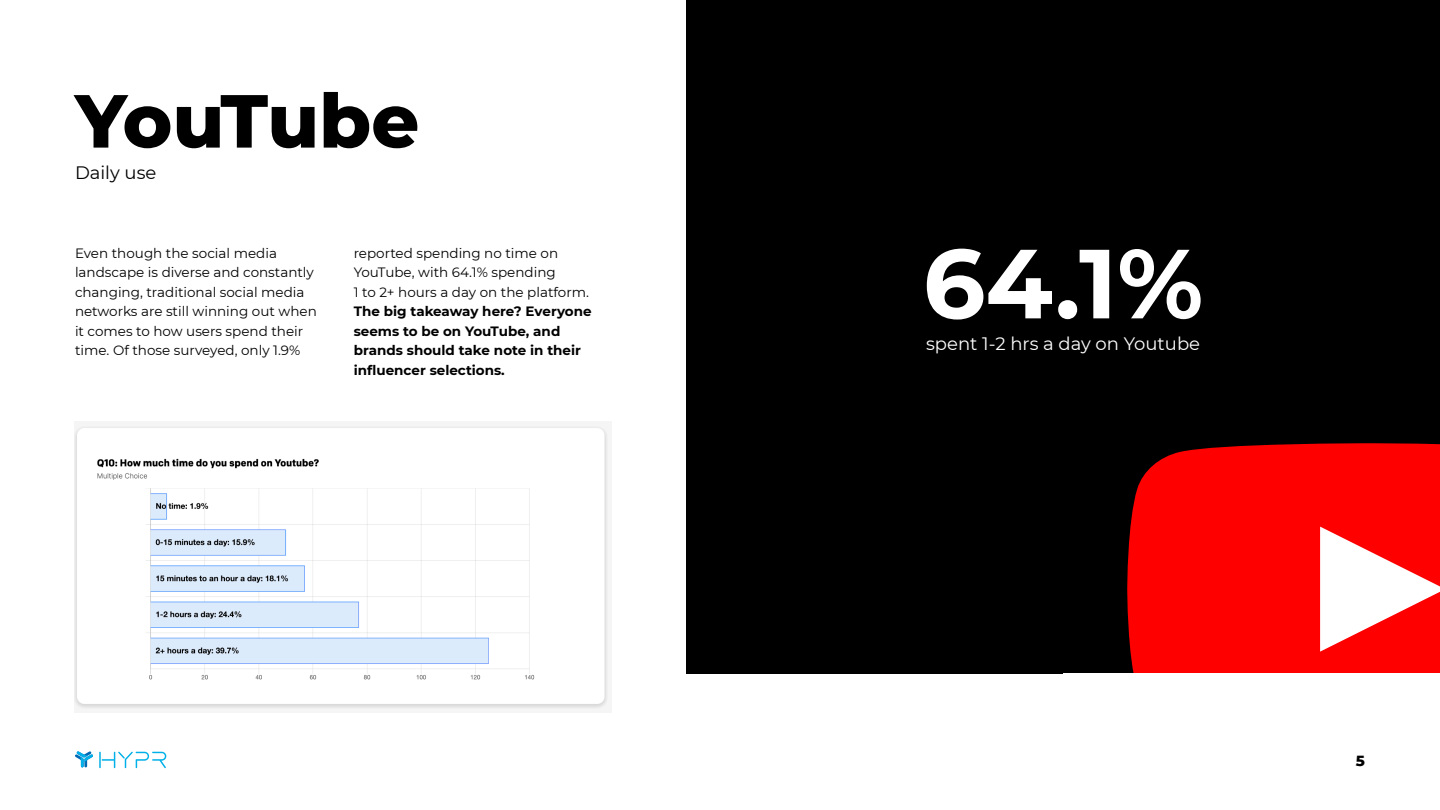
<style>
.page{position:relative;width:1440px;height:810px;background:#fff}
.page>*{position:absolute;margin:0;border:0;box-sizing:border-box;transform-origin:0 0}
.t1{font:700 97.95px "Montserrat";color:#fff}
.t2{font:800 75px "Montserrat";letter-spacing:-.005em;color:#000}
.t3{font:18px "Montserrat";color:#fff}
.t4{font:18px "Montserrat";color:#000}
.t5{font:800 15px "Montserrat";color:#000}
.t6{font:700 13.5px/19.5px "Montserrat";color:#000}
.t7{font:13.5px/19.5px "Montserrat";color:#000}
.s1{font-weight:400}
</style>
<div class="page">
<svg style="left:75px;top:751px;width:18px;height:16px"></svg>
<svg style="left:99px;top:752px;width:67px;height:16px"></svg>
<div style="left:686px;top:0;width:754px;height:674px;background:#000"></div>
<img style="left:75px;top:426px;width:533px;height:283px">
<div style="left:1127px;top:443px;width:313px;height:231px;background:#f00"></div>
<svg style="left:1320px;top:527px;width:120px;height:125px;background:#ff8686"></svg>
<p class="t2" style="left:75px;top:66px;width:346px">YouTube</p>
<p class="t4" style="left:75px;top:161px;width:83px">Daily use</p>
<p class="t7" style="left:75px;top:243px;width:243px">Even though the social media landscape is diverse and constantly changing, traditional social media networks are still winning out when it comes to how users spend their time. Of those surveyed, only 1.9%</p>
<p class="t6" style="left:354px;top:242px;width:239px"><span class="s1">reported spending no time on<br>YouTube, with 64.1% spending<br>1 to 2+ hours a day on the platform.<br></span>The big takeaway here? Everyone seems to be on YouTube, and brands should take note in their influencer selections.</p>
<p class="t1" style="left:923px;top:213px;width:282px">64.1%</p>
<p class="t3" style="left:926px;top:331px;width:275px">spent 1-2 hrs a day on Youtube</p>
<p class="t5" style="left:1356px;top:749px;width:11px">5</p>
</div>
